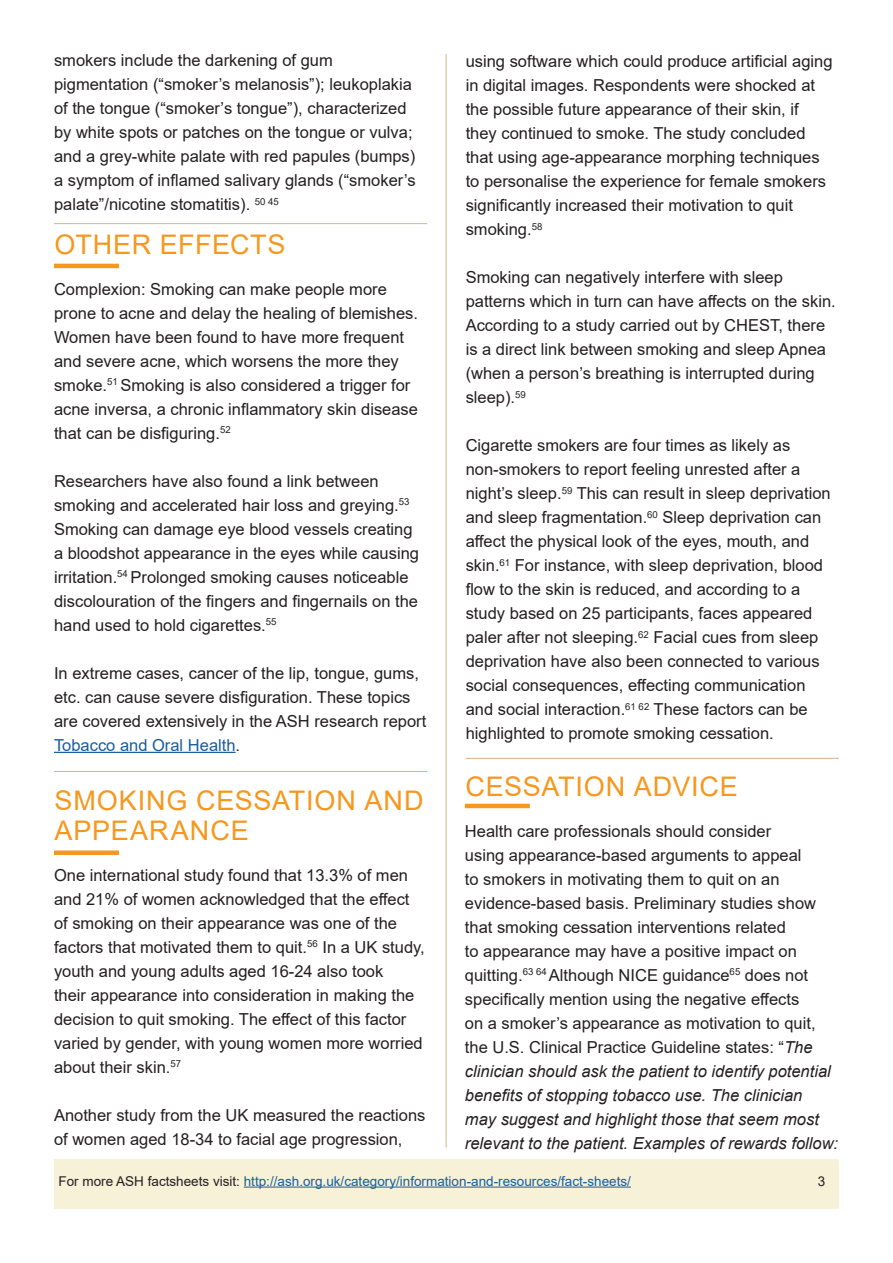
<style>
.page{position:relative;width:893px;height:1263px;background:#fff}
.page>*{position:absolute;margin:0;border:0;box-sizing:border-box;transform-origin:0 0}
.HEADLINE{font:27px/30px "Arial";letter-spacing:.03em;color:#f7971d}
.t1{font:16.5px/24px "Arial";color:#231f20}
.t2{font:13.5px "Arial";color:#175d9e}
.t3{font:13.5px "Arial";color:#231f20}
.s1{color:#175d9e}
.s2{font-style:italic}
.s3{color:#231f20}
</style>
<div class="page">
<div style="left:54px;top:1159px;width:785px;height:50px;background:#f7f1d7"></div>
<hr style="left:244px;top:1186px;width:387px;height:1px;background:#175d9e">
<hr style="left:446px;top:54px;width:1px;height:1093px;background:#d7b688">
<hr style="left:54px;top:752px;width:182px;height:1px;background:#175d9e">
<hr style="left:54px;top:264px;width:65px;height:4px;background:#f7971d">
<hr style="left:54px;top:771px;width:373px;height:1px;background:#d7b688">
<div style="left:54px;top:850px;width:65px;height:5px;background:#f7971d"></div>
<hr style="left:465px;top:804px;width:65px;height:4px;background:#f7971d">
<hr style="left:54px;top:223px;width:373px;height:1px;background:#d7b688">
<hr style="left:466px;top:758px;width:373px;height:1px;background:#d7b688">
<p class="t1" style="left:54px;top:48px;width:363px">smokers include the darkening of gum pigmentation (“smoker’s melanosis”); leukoplakia of the tongue (“smoker’s tongue”), characterized by white spots or patches on the tongue or vulva; and a grey-white palate with red papules (bumps) a symptom of inflamed salivary glands (“smoker’s palate”/nicotine stomatitis). <sup>50</sup> <sup>45</sup></p>
<p class="HEADLINE" style="left:54px;top:229px;width:232px">OTHER EFFECTS</p>
<p class="t1" style="left:54px;top:277px;width:366px">Complexion: Smoking can make people more prone to acne and delay the healing of blemishes.<br>Women have been found to have more frequent and severe acne, which worsens the more they smoke.<sup>51</sup> Smoking is also considered a trigger for acne inversa, a chronic inflammatory skin disease that can be disfiguring.<sup>52</sup></p>
<p class="t1" style="left:54px;top:469px;width:367px">Researchers have also found a link between smoking and accelerated hair loss and greying.<sup>53<br></sup>Smoking can damage eye blood vessels creating a bloodshot appearance in the eyes while causing irritation.<sup>54</sup> Prolonged smoking causes noticeable discolouration of the fingers and fingernails on the hand used to hold cigarettes.<sup>55</sup></p>
<p class="t1" style="left:54px;top:661px;width:374px">In extreme cases, cancer of the lip, tongue, gums, etc. can cause severe disfiguration. These topics are covered extensively in the ASH research report <span class="s1">Tobacco and Oral Health</span>.</p>
<p class="HEADLINE" style="left:54px;top:785px;width:370px">SMOKING CESSATION AND<br>APPEARANCE</p>
<p class="t1" style="left:54px;top:863px;width:372px">One international study found that 13.3% of men and 21% of women acknowledged that the effect of smoking on their appearance was one of the factors that motivated them to quit.<sup>56</sup> In a UK study, youth and young adults aged 16-24 also took<br>their appearance into consideration in making the decision to quit smoking. The effect of this factor varied by gender, with young women more worried about their skin.<sup>57</sup></p>
<p class="t1" style="left:54px;top:1103px;width:373px">Another study from the UK measured the reactions of women aged 18-34 to facial age progression,</p>
<p class="t1" style="left:466px;top:49px;width:368px">using software which could produce artificial aging in digital images. Respondents were shocked at the possible future appearance of their skin, if they continued to smoke. The study concluded that using age-appearance morphing techniques to personalise the experience for female smokers significantly increased their motivation to quit smoking.<sup>58</sup></p>
<p class="t1" style="left:466px;top:265px;width:372px">Smoking can negatively interfere with sleep patterns which in turn can have affects on the skin.<br>According to a study carried out by CHEST, there is a direct link between smoking and sleep Apnea (when a person’s breathing is interrupted during sleep).<sup>59</sup></p>
<p class="t1" style="left:466px;top:433px;width:367px">Cigarette smokers are four times as likely as non-smokers to report feeling unrested after a night’s sleep.<sup>59</sup> This can result in sleep deprivation and sleep fragmentation.<sup>60</sup> Sleep deprivation can affect the physical look of the eyes, mouth, and skin.<sup>61</sup> For instance, with sleep deprivation, blood flow to the skin is reduced, and according to a study based on 25 participants, faces appeared paler after not sleeping.<sup>62</sup> Facial cues from sleep deprivation have also been connected to various social consequences, effecting communication and social interaction.<sup>61</sup> <sup>62</sup> These factors can be highlighted to promote smoking cessation.</p>
<p class="HEADLINE" style="left:465px;top:771px;width:274px">CESSATION ADVICE</p>
<p class="t1" style="left:465px;top:819px;width:375px">Health care professionals should consider<br>using appearance-based arguments to appeal<br>to smokers in motivating them to quit on an evidence-based basis. Preliminary studies show that smoking cessation interventions related<br>to appearance may have a positive impact on quitting.<sup>63</sup> <sup>64</sup> Although NICE guidance<sup>65</sup> does not specifically mention using the negative effects<br>on a smoker’s appearance as motivation to quit, the U.S. Clinical Practice Guideline states: “<span class="s2">The clinician should ask the patient to identify potential benefits of stopping tobacco use. The clinician<br>may suggest and highlight those that seem most relevant to the patient. Examples of rewards follow:</span></p>
<p class="t2" style="left:58px;top:1171px;width:574px"><span class="s3">For more ASH factsheets visit:</span> http://ash.org.uk/category/information-and-resources/fact-sheets/</p>
<p class="t3" style="left:818px;top:1171px;width:9px">3</p>
</div>
